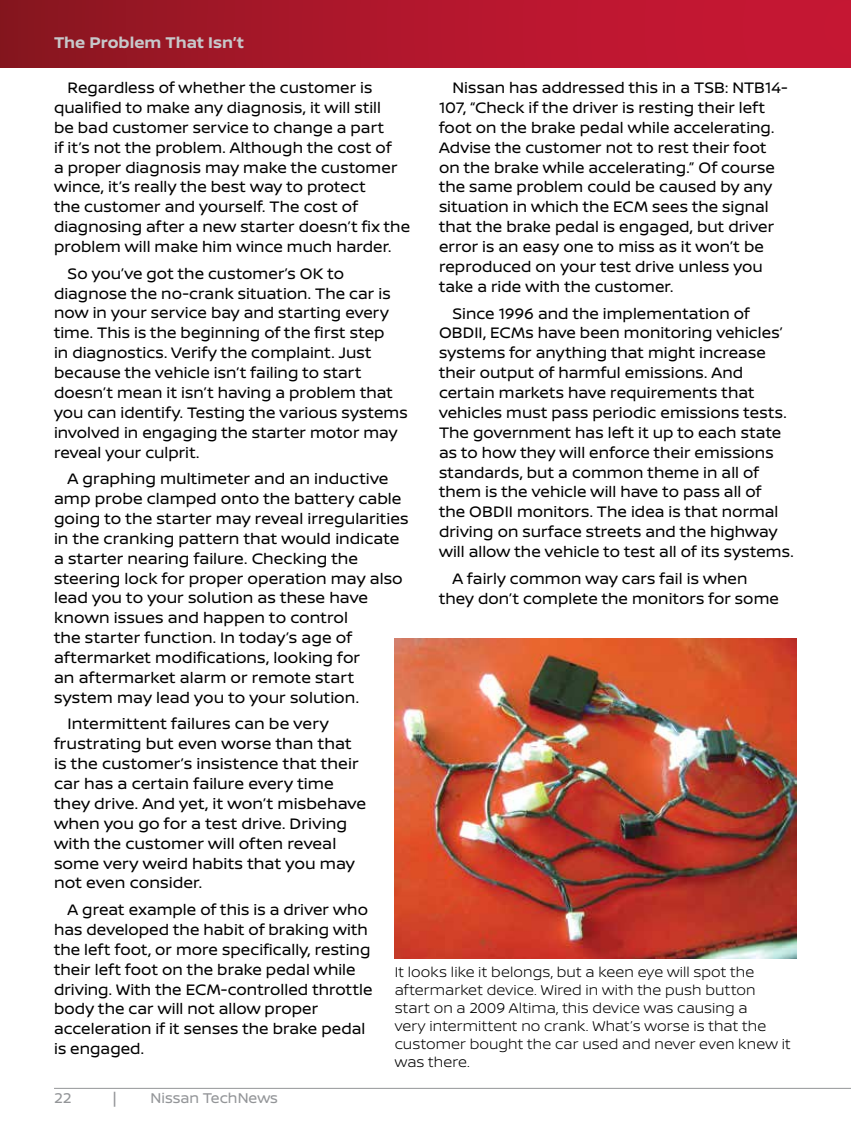
<style>
.page{position:relative;width:851px;height:1134px;background:#fff}
.page>*{position:absolute;margin:0;border:0;box-sizing:border-box;transform-origin:0 0}
.t1{font:700 16.5px "Nissan Brand";color:#c7c8ca}
.t2{font:16.2px/20px "Nissan Brand";color:#000}
.t3{font:300 15px/18px "Nissan Brand";letter-spacing:.005em;color:#000}
.t4{font:15px "Nissan Brand";color:#939598}
</style>
<div class="page">
<div style="left:0;top:0;width:850px;height:68px;background:linear-gradient(to right,#8d1621,#cf1736)"></div>
<hr style="left:54px;top:1088px;width:796px;height:1px;background:#939598">
<img style="left:394px;top:639px;width:402px;height:320px">
<p class="t1" style="left:54px;top:30px;width:191px">The Problem That Isn’t</p>
<p class="t2" style="left:54px;top:77px;width:357px;text-indent:13px">Regardless of whether the customer is qualified to make any diagnosis, it will still<br>be bad customer service to change a part<br>if it’s not the problem. Although the cost of<br>a proper diagnosis may make the customer wince, it’s really the best way to protect<br>the customer and yourself. The cost of diagnosing after a new starter doesn’t fix the problem will make him wince much harder.</p>
<p class="t2" style="left:54px;top:263px;width:355px;text-indent:13px">So you’ve got the customer’s OK to diagnose the no-crank situation. The car is now in your service bay and starting every time. This is the beginning of the first step<br>in diagnostics. Verify the complaint. Just because the vehicle isn’t failing to start doesn’t mean it isn’t having a problem that you can identify. Testing the various systems involved in engaging the starter motor may reveal your culprit.</p>
<p class="t2" style="left:54px;top:468px;width:356px;text-indent:14px">A graphing multimeter and an inductive amp probe clamped onto the battery cable going to the starter may reveal irregularities in the cranking pattern that would indicate a starter nearing failure. Checking the steering lock for proper operation may also lead you to your solution as these have known issues and happen to control<br>the starter function. In today’s age of aftermarket modifications, looking for<br>an aftermarket alarm or remote start system may lead you to your solution.</p>
<p class="t2" style="left:54px;top:713px;width:314px;text-indent:14px">Intermittent failures can be very frustrating but even worse than that is the customer’s insistence that their car has a certain failure every time they drive. And yet, it won’t misbehave when you go for a test drive. Driving with the customer will often reveal some very weird habits that you may not even consider.</p>
<p class="t2" style="left:54px;top:899px;width:320px;text-indent:13px">A great example of this is a driver who has developed the habit of braking with the left foot, or more specifically, resting their left foot on the brake pedal while driving. With the ECM-controlled throttle body the car will not allow proper acceleration if it senses the brake pedal is engaged.</p>
<p class="t2" style="left:439px;top:77px;width:350px;text-indent:13px">Nissan has addressed this in a TSB: NTB14- 107, “Check if the driver is resting their left foot on the brake pedal while accelerating.<br>Advise the customer not to rest their foot on the brake while accelerating.” Of course the same problem could be caused by any situation in which the ECM sees the signal that the brake pedal is engaged, but driver error is an easy one to miss as it won’t be reproduced on your test drive unless you take a ride with the customer.</p>
<p class="t2" style="left:439px;top:302px;width:356px;text-indent:13px">Since 1996 and the implementation of OBDII, ECMs have been monitoring vehicles’ systems for anything that might increase their output of harmful emissions. And certain markets have requirements that vehicles must pass periodic emissions tests.<br>The government has left it up to each state as to how they will enforce their emissions standards, but a common theme in all of them is the vehicle will have to pass all of<br>the OBDII monitors. The idea is that normal driving on surface streets and the highway will allow the vehicle to test all of its systems.</p>
<p class="t2" style="left:439px;top:568px;width:341px;text-indent:13px">A fairly common way cars fail is when they don’t complete the monitors for some</p>
<p class="t3" style="left:394px;top:962px;width:397px">It looks like it belongs, but a keen eye will spot the aftermarket device. Wired in with the push button start on a 2009 Altima, this device was causing a<br>very intermittent no crank. What’s worse is that the customer bought the car used and never even knew it was there.</p>
<p class="t4" style="left:54px;top:1087px;width:19px">22</p>
<p class="t4" style="left:113px;top:1087px;width:5px">|</p>
<p class="t4" style="left:151px;top:1087px;width:129px">Nissan TechNews</p>
</div>
